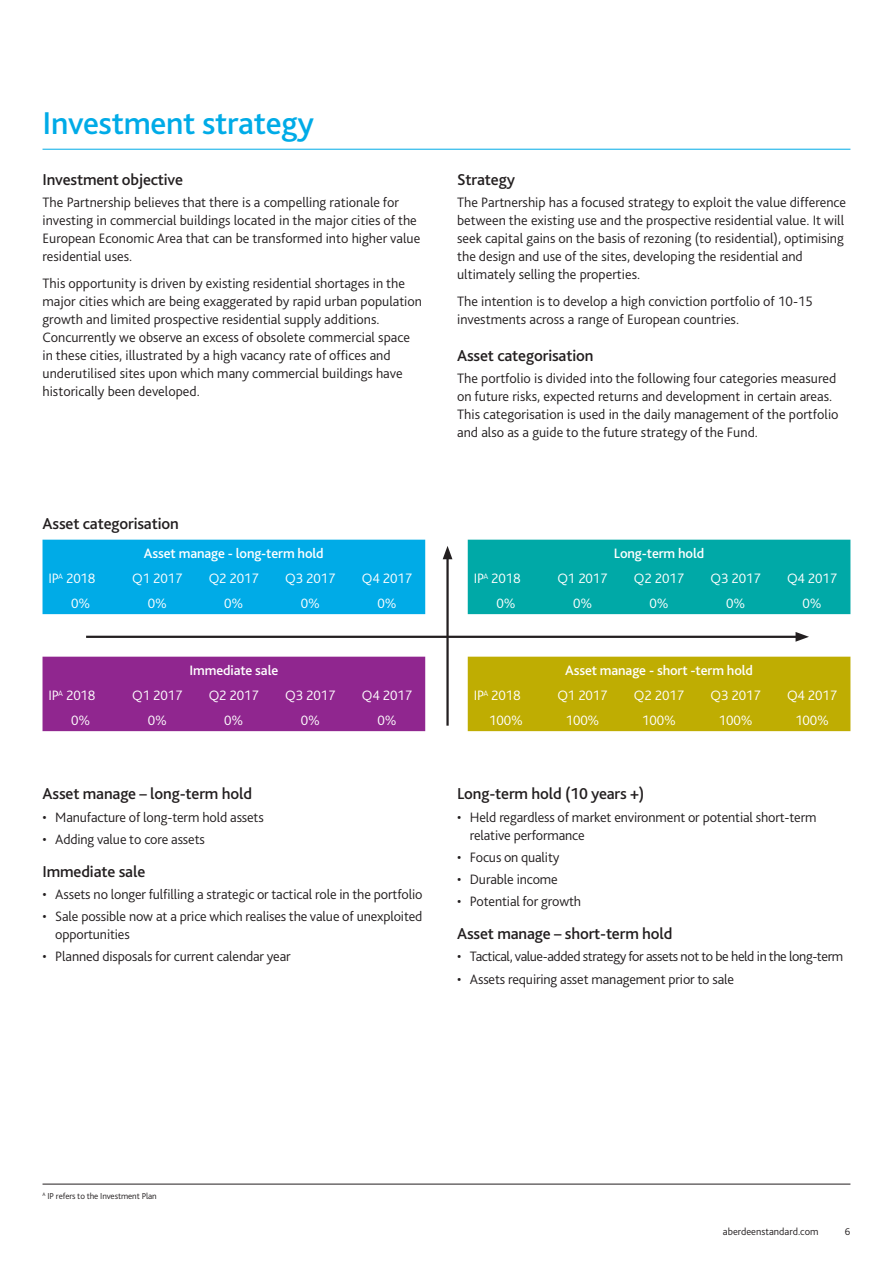
<style>
.page{position:relative;width:893px;height:1263px;background:#fff}
.page>*{position:absolute;margin:0;border:0;box-sizing:border-box;transform-origin:0 0}
.AAM-Lit_Heading_22pt{font:500 33px "Bliss 2";letter-spacing:-.01em;color:#00abe7}
.AAM-Lit_Subhead_11pt{font:500 16.5px "Bliss 2";letter-spacing:-.01em;color:#231f20}
.AAM-Lit_Body_9_5pt_L{font:300 14.25px/18px "Bliss 2";color:#231f20}
.AAM-Lit_Body_9_5pt_L-2{font:300 14.25px "Bliss 2";letter-spacing:-.01em;color:#fff}
.AAM-Lit_Body_9_5pt_L-3{font:500 14.25px "Bliss 2";letter-spacing:-.01em;color:#fff}
.AAM-Lit_Body_9_5pt_L-4{font:300 14.25px "Bliss 2";letter-spacing:-.03em;color:#231f20}
.t1{font:300 10.5px "Bliss 2";color:#231f20}
.AAM-Lit_Footnote_6pt{font:300 9px "Bliss 2";letter-spacing:-.01em;color:#231f20}
</style>
<div class="page">
<hr style="left:43px;top:149px;width:807px;height:1px;background:#00abe7">
<div style="left:43px;top:540px;width:382px;height:74px;background:#00abe7"></div>
<div style="left:468px;top:540px;width:382px;height:74px;background:#00a9a7"></div>
<div style="left:43px;top:657px;width:382px;height:74px;background:#90268f"></div>
<div style="left:468px;top:657px;width:382px;height:74px;background:#bfad02"></div>
<hr style="left:86px;top:636px;width:714px;height:2px;background:#231f20">
<svg style="left:795px;top:632px;width:14px;height:10px"></svg>
<hr style="left:43px;top:1184px;width:807px;height:1px;background:#231f20">
<hr style="left:446px;top:555px;width:3px;height:171px;background:#231f20">
<svg style="left:443px;top:546px;width:9px;height:13px"></svg>
<p class="AAM-Lit_Heading_22pt" style="left:43px;top:102px;width:273px">Investment strategy</p>
<p class="AAM-Lit_Subhead_11pt" style="left:43px;top:169px;width:142px">Investment objective</p>
<p class="AAM-Lit_Body_9_5pt_L" style="left:43px;top:193px;width:379px">The Partnership believes that there is a compelling rationale for investing in commercial buildings located in the major cities of the European Economic Area that can be transformed into higher value residential uses.</p>
<p class="AAM-Lit_Body_9_5pt_L" style="left:43px;top:274px;width:381px">This opportunity is driven by existing residential shortages in the major cities which are being exaggerated by rapid urban population growth and limited prospective residential supply additions.<br>Concurrently we observe an excess of obsolete commercial space in these cities, illustrated by a high vacancy rate of offices and underutilised sites upon which many commercial buildings have historically been developed.</p>
<p class="AAM-Lit_Subhead_11pt" style="left:457px;top:169px;width:59px">Strategy</p>
<p class="AAM-Lit_Body_9_5pt_L" style="left:457px;top:193px;width:391px">The Partnership has a focused strategy to exploit the value difference between the existing use and the prospective residential value. It will seek capital gains on the basis of rezoning (to residential), optimising the design and use of the sites, developing the residential and ultimately selling the properties.</p>
<p class="AAM-Lit_Body_9_5pt_L" style="left:457px;top:292px;width:357px">The intention is to develop a high conviction portfolio of 10-15 investments across a range of European countries.</p>
<p class="AAM-Lit_Subhead_11pt" style="left:457px;top:345px;width:138px">Asset categorisation</p>
<p class="AAM-Lit_Body_9_5pt_L" style="left:457px;top:369px;width:383px">The portfolio is divided into the following four categories measured on future risks, expected returns and development in certain areas.<br>This categorisation is used in the daily management of the portfolio and also as a guide to the future strategy of the Fund.</p>
<p class="AAM-Lit_Subhead_11pt" style="left:43px;top:514px;width:138px">Asset categorisation</p>
<p class="AAM-Lit_Body_9_5pt_L-3" style="left:144px;top:545px;width:181px">Asset manage - long-term hold</p>
<p class="AAM-Lit_Body_9_5pt_L-3" style="left:614px;top:545px;width:92px">Long-term hold</p>
<p class="AAM-Lit_Body_9_5pt_L-2" style="left:49px;top:570px;width:48px">IP<sup>A</sup> 2018</p>
<p class="AAM-Lit_Body_9_5pt_L-2" style="left:132px;top:570px;width:52px">Q1 2017</p>
<p class="AAM-Lit_Body_9_5pt_L-2" style="left:209px;top:570px;width:52px">Q2 2017</p>
<p class="AAM-Lit_Body_9_5pt_L-2" style="left:285px;top:570px;width:52px">Q3 2017</p>
<p class="AAM-Lit_Body_9_5pt_L-2" style="left:362px;top:570px;width:52px">Q4 2017</p>
<p class="AAM-Lit_Body_9_5pt_L-2" style="left:474px;top:570px;width:48px">IP<sup>A</sup> 2018</p>
<p class="AAM-Lit_Body_9_5pt_L-2" style="left:557px;top:570px;width:52px">Q1 2017</p>
<p class="AAM-Lit_Body_9_5pt_L-2" style="left:634px;top:570px;width:52px">Q2 2017</p>
<p class="AAM-Lit_Body_9_5pt_L-2" style="left:710px;top:570px;width:52px">Q3 2017</p>
<p class="AAM-Lit_Body_9_5pt_L-2" style="left:787px;top:570px;width:52px">Q4 2017</p>
<p class="AAM-Lit_Body_9_5pt_L-2" style="left:71px;top:594px;width:21px">0%</p>
<p class="AAM-Lit_Body_9_5pt_L-2" style="left:148px;top:594px;width:21px">0%</p>
<p class="AAM-Lit_Body_9_5pt_L-2" style="left:224px;top:594px;width:21px">0%</p>
<p class="AAM-Lit_Body_9_5pt_L-2" style="left:301px;top:594px;width:21px">0%</p>
<p class="AAM-Lit_Body_9_5pt_L-2" style="left:377px;top:594px;width:21px">0%</p>
<p class="AAM-Lit_Body_9_5pt_L-2" style="left:496px;top:594px;width:21px">0%</p>
<p class="AAM-Lit_Body_9_5pt_L-2" style="left:573px;top:594px;width:21px">0%</p>
<p class="AAM-Lit_Body_9_5pt_L-2" style="left:650px;top:594px;width:21px">0%</p>
<p class="AAM-Lit_Body_9_5pt_L-2" style="left:726px;top:594px;width:21px">0%</p>
<p class="AAM-Lit_Body_9_5pt_L-2" style="left:803px;top:594px;width:21px">0%</p>
<p class="AAM-Lit_Body_9_5pt_L-3" style="left:189px;top:662px;width:90px">Immediate sale</p>
<p class="AAM-Lit_Body_9_5pt_L-3" style="left:565px;top:662px;width:189px">Asset manage - short -term hold</p>
<p class="AAM-Lit_Body_9_5pt_L-2" style="left:49px;top:687px;width:48px">IP<sup>A</sup> 2018</p>
<p class="AAM-Lit_Body_9_5pt_L-2" style="left:132px;top:687px;width:52px">Q1 2017</p>
<p class="AAM-Lit_Body_9_5pt_L-2" style="left:209px;top:687px;width:52px">Q2 2017</p>
<p class="AAM-Lit_Body_9_5pt_L-2" style="left:285px;top:687px;width:52px">Q3 2017</p>
<p class="AAM-Lit_Body_9_5pt_L-2" style="left:362px;top:687px;width:52px">Q4 2017</p>
<p class="AAM-Lit_Body_9_5pt_L-2" style="left:474px;top:687px;width:48px">IP<sup>A</sup> 2018</p>
<p class="AAM-Lit_Body_9_5pt_L-2" style="left:557px;top:687px;width:52px">Q1 2017</p>
<p class="AAM-Lit_Body_9_5pt_L-2" style="left:634px;top:687px;width:52px">Q2 2017</p>
<p class="AAM-Lit_Body_9_5pt_L-2" style="left:710px;top:687px;width:52px">Q3 2017</p>
<p class="AAM-Lit_Body_9_5pt_L-2" style="left:787px;top:687px;width:52px">Q4 2017</p>
<p class="AAM-Lit_Body_9_5pt_L-2" style="left:71px;top:711px;width:21px">0%</p>
<p class="AAM-Lit_Body_9_5pt_L-2" style="left:148px;top:711px;width:21px">0%</p>
<p class="AAM-Lit_Body_9_5pt_L-2" style="left:224px;top:711px;width:21px">0%</p>
<p class="AAM-Lit_Body_9_5pt_L-2" style="left:301px;top:711px;width:21px">0%</p>
<p class="AAM-Lit_Body_9_5pt_L-2" style="left:377px;top:711px;width:21px">0%</p>
<p class="AAM-Lit_Body_9_5pt_L-2" style="left:489px;top:711px;width:35px">100%</p>
<p class="AAM-Lit_Body_9_5pt_L-2" style="left:566px;top:711px;width:35px">100%</p>
<p class="AAM-Lit_Body_9_5pt_L-2" style="left:642px;top:711px;width:35px">100%</p>
<p class="AAM-Lit_Body_9_5pt_L-2" style="left:719px;top:711px;width:35px">100%</p>
<p class="AAM-Lit_Body_9_5pt_L-2" style="left:795px;top:711px;width:35px">100%</p>
<p class="AAM-Lit_Subhead_11pt" style="left:43px;top:784px;width:211px">Asset manage – long-term hold</p>
<p class="AAM-Lit_Body_9_5pt_L" style="left:43px;top:807px;width:223px">• Manufacture of long-term hold assets</p>
<p class="AAM-Lit_Body_9_5pt_L" style="left:43px;top:830px;width:164px">• Adding value to core assets</p>
<p class="AAM-Lit_Subhead_11pt" style="left:43px;top:861px;width:104px">Immediate sale</p>
<p class="AAM-Lit_Body_9_5pt_L" style="left:43px;top:885px;width:381px">• Assets no longer fulfilling a strategic or tactical role in the portfolio</p>
<p class="AAM-Lit_Body_9_5pt_L" style="left:55px;top:907px;width:369px;text-indent:-13px">• Sale possible now at a price which realises the value of unexploited opportunities</p>
<p class="AAM-Lit_Body_9_5pt_L" style="left:43px;top:947px;width:250px">• Planned disposals for current calendar year</p>
<p class="AAM-Lit_Subhead_11pt" style="left:457px;top:784px;width:189px">Long-term hold (10 years +)</p>
<p class="AAM-Lit_Body_9_5pt_L" style="left:470px;top:807px;width:348px;text-indent:-13px">• Held regardless of market environment or potential short-term relative performance</p>
<p class="AAM-Lit_Body_9_5pt_L" style="left:457px;top:848px;width:104px">• Focus on quality</p>
<p class="AAM-Lit_Body_9_5pt_L" style="left:457px;top:870px;width:102px">• Durable income</p>
<p class="AAM-Lit_Body_9_5pt_L" style="left:457px;top:892px;width:125px">• Potential for growth</p>
<p class="AAM-Lit_Subhead_11pt" style="left:457px;top:923px;width:217px">Asset manage – short-term hold</p>
<p class="AAM-Lit_Body_9_5pt_L-4" style="left:457px;top:948px;width:388px">• Tactical, value-added strategy for assets not to be held in the long-term</p>
<p class="AAM-Lit_Body_9_5pt_L" style="left:457px;top:970px;width:278px">• Assets requiring asset management prior to sale</p>
<p class="AAM-Lit_Footnote_6pt" style="left:43px;top:1190px;width:116px"><sup>A</sup> IP refers to the Investment Plan</p>
<p class="t1" style="left:723px;top:1225px;width:97px">aberdeenstandard.com</p>
<p class="t1" style="left:845px;top:1225px;width:7px">6</p>
</div>
